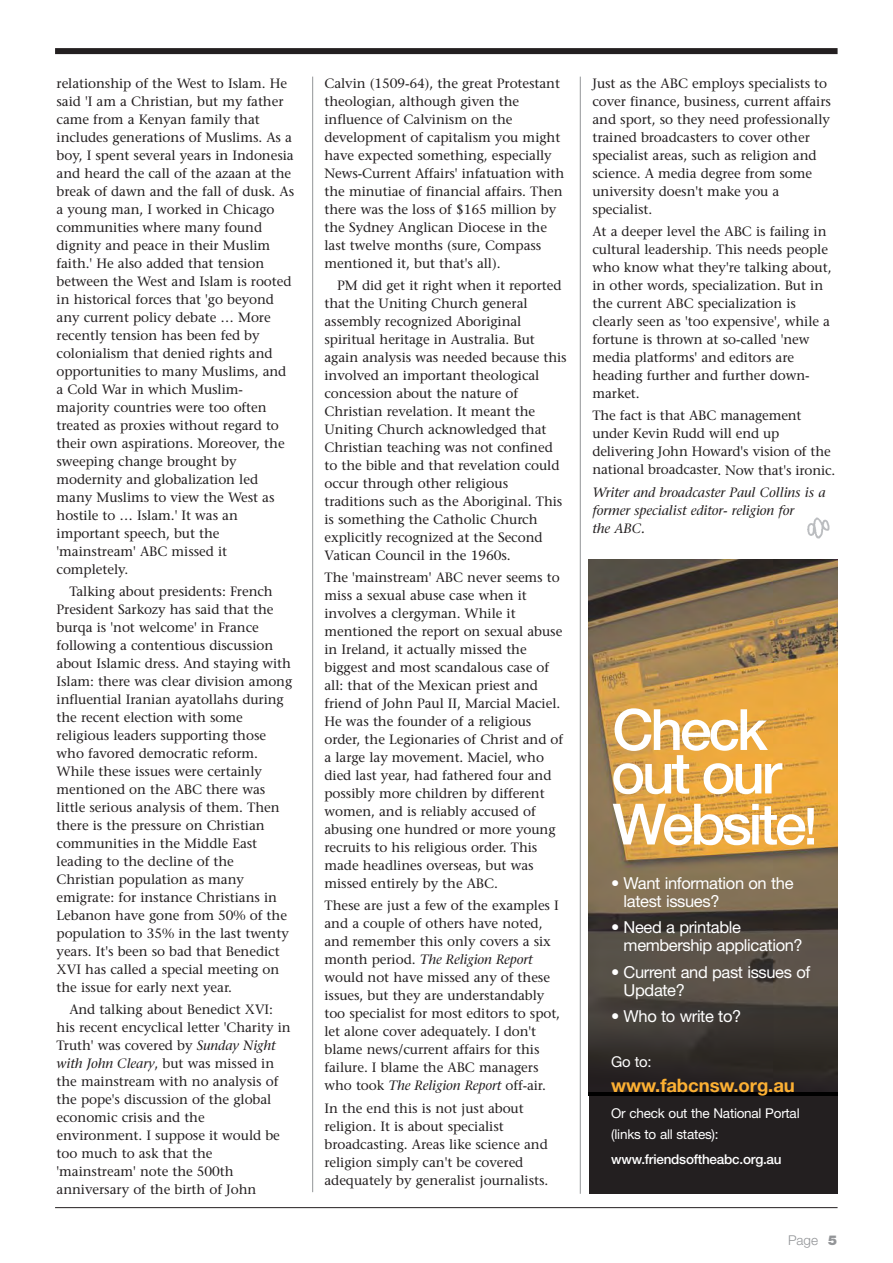
<style>
.page{position:relative;width:893px;height:1263px;background:#fff}
.page>*{position:absolute;margin:0;border:0;box-sizing:border-box;transform-origin:0 0}
.t1{font:500 57px/43.5px "Helvetica Neue";letter-spacing:-.055em;color:#fff}
.t2{font:700 18.6px "Helvetica Neue";letter-spacing:-.005em;color:#fcb033}
.t3{font:16.5px/18px "Helvetica Neue";letter-spacing:-.02em;color:#fff}
.t4{font:14.85px "Helvetica Neue";color:#fff}
.t5{font:13.5px/18px "Stone Serif";letter-spacing:-.005em;color:#231f20}
.t6{font:italic 13.5px/18px "Stone Serif";letter-spacing:-.005em;color:#231f20}
.t7{font:13.5px/21px "Helvetica Neue";letter-spacing:-.015em;color:#fff}
.t8{font:500 13.5px "Helvetica Neue";letter-spacing:-.015em;color:#fff}
.t9{font:300 13.5px "Helvetica Neue";color:#939598}
.s1{font-style:italic}
.s2{font-size:51px}
.s3{font-weight:900}
</style>
<div class="page">
<hr style="left:55px;top:1207px;width:782px;height:1px;background:#231f20">
<div style="left:55px;top:48px;width:782px;height:6px;background:#231f20"></div>
<hr style="left:312px;top:77px;width:1px;height:1115px;background:#939598">
<hr style="left:580px;top:77px;width:1px;height:1117px;background:#939598">
<img style="left:589px;top:560px;width:248px;height:533px">
<div style="left:589px;top:1093px;width:248px;height:101px;background:#231f20"></div>
<img style="left:807px;top:517px;width:23px;height:22px">
<p class="t5" style="left:57px;top:76px;width:239px">relationship of the West to Islam. He said 'I am a Christian, but my father came from a Kenyan family that includes generations of Muslims. As a boy, I spent several years in Indonesia and heard the call of the azaan at the break of dawn and the fall of dusk. As a young man, I worked in Chicago communities where many found dignity and peace in their Muslim faith.' He also added that tension between the West and Islam is rooted in historical forces that 'go beyond any current policy debate … More recently tension has been fed by colonialism that denied rights and opportunities to many Muslims, and a Cold War in which Muslim&shy;majority countries were too often treated as proxies without regard to their own aspirations. Moreover, the sweeping change brought by modernity and globalization led many Muslims to view the West as hostile to … Islam.' It was an important speech, but the 'mainstream' ABC missed it completely.</p>
<p class="t5" style="left:57px;top:584px;width:237px;text-indent:13px">Talking about presidents: French President Sarkozy has said that the burqa is 'not welcome' in France following a contentious discussion about Islamic dress. And staying with Islam: there was clear division among influential Iranian ayatollahs during the recent election with some religious leaders supporting those who favored democratic reform.<br>While these issues were certainly mentioned on the ABC there was little serious analysis of them. Then there is the pressure on Christian communities in the Middle East leading to the decline of the Christian population as many emigrate: for instance Christians in Lebanon have gone from 50% of the population to 35% in the last twenty years. It's been so bad that Benedict XVI has called a special meeting on the issue for early next year.</p>
<p class="t5" style="left:57px;top:1002px;width:236px;text-indent:13px">And talking about Benedict XVI: his recent encyclical letter 'Charity in<br>Truth' was covered by <span class="s1">Sunday Night with John Cleary</span>, but was missed in the mainstream with no analysis of the pope's discussion of the global economic crisis and the environment. I suppose it would be too much to ask that the 'mainstream' note the 500th anniversary of the birth of John</p>
<p class="t5" style="left:324px;top:75px;width:241px">Calvin (1509-64), the great Protestant theologian, although given the influence of Calvinism on the development of capitalism you might have expected something, especially News-Current Affairs' infatuation with the minutiae of financial affairs. Then there was the loss of $165 million by the Sydney Anglican Diocese in the last twelve months (sure, Compass mentioned it, but that's all).</p>
<p class="t5" style="left:324px;top:278px;width:244px;text-indent:13px">PM did get it right when it reported that the Uniting Church general assembly recognized Aboriginal spiritual heritage in Australia. But again analysis was needed because this involved an important theological concession about the nature of Christian revelation. It meant the Uniting Church acknowledged that Christian teaching was not confined to the bible and that revelation could occur through other religious traditions such as the Aboriginal. This is something the Catholic Church explicitly recognized at the Second Vatican Council in the 1960s.</p>
<p class="t5" style="left:324px;top:570px;width:240px">The 'mainstream' ABC never seems to miss a sexual abuse case when it involves a clergyman. While it mentioned the report on sexual abuse in Ireland, it actually missed the biggest and most scandalous case of all: that of the Mexican priest and friend of John Paul II, Marcial Maciel.<br>He was the founder of a religious order, the Legionaries of Christ and of a large lay movement. Maciel, who died last year, had fathered four and possibly more children by different women, and is reliably accused of abusing one hundred or more young recruits to his religious order. This made headlines overseas, but was missed entirely by the ABC.</p>
<p class="t5" style="left:324px;top:898px;width:237px">These are just a few of the examples I and a couple of others have noted, and remember this only covers a six month period. <span class="s1">The Religion Report </span>would not have missed any of these issues, but they are understandably too specialist for most editors to spot, let alone cover adequately. I don't blame news/current affairs for this failure. I blame the ABC managers who took <span class="s1">The Religion Report</span> off-air.</p>
<p class="t5" style="left:324px;top:1100px;width:225px">In the end this is not just about religion. It is about specialist broadcasting. Areas like science and religion simply can't be covered adequately by generalist journalists.</p>
<p class="t5" style="left:592px;top:76px;width:240px">Just as the ABC employs specialists to cover finance, business, current affairs and sport, so they need professionally trained broadcasters to cover other specialist areas, such as religion and science. A media degree from some university doesn't make you a specialist.</p>
<p class="t5" style="left:592px;top:224px;width:241px">At a deeper level the ABC is failing in cultural leadership. This needs people who know what they're talking about, in other words, specialization. But in the current ABC specialization is clearly seen as 'too expensive', while a fortune is thrown at so-called 'new media platforms' and editors are heading further and further down&shy;market.</p>
<p class="t5" style="left:592px;top:408px;width:244px">The fact is that ABC management under Kevin Rudd will end up delivering John Howard's vision of the national broadcaster. Now that's ironic.</p>
<p class="t6" style="left:592px;top:485px;width:235px">Writer and broadcaster Paul Collins is a former specialist editor- religion for<br>the ABC.</p>
<h1 class="t1" style="left:611px;top:713px;width:172px">Check out our</h1>
<h1 class="t1" style="left:612px;top:808px;width:207px">Website<span class="s2">!</span></h1>
<p class="t3" style="left:624px;top:876px;width:171px;text-indent:-12px">• Want information on the latest issues?</p>
<p class="t3" style="left:624px;top:920px;width:181px;text-indent:-12px">• Need a printable membership application?</p>
<p class="t3" style="left:624px;top:965px;width:188px;text-indent:-12px">• Current and past issues of<br>Update?</p>
<p class="t3" style="left:611px;top:1009px;width:132px">• Who to write to?</p>
<p class="t4" style="left:611px;top:1056px;width:42px">Go to:</p>
<h2 class="t2" style="left:611px;top:1079px;width:185px">www.fabcnsw.org.au</h2>
<p class="t7" style="left:611px;top:1104px;width:190px">Or check out the National Portal (links to all states):</p>
<p class="t8" style="left:611px;top:1154px;width:172px">www.friendsoftheabc.org.au</p>
<p class="t9" style="left:788px;top:1235px;width:50px">Page <span class="s3">5</span></p>
</div>
